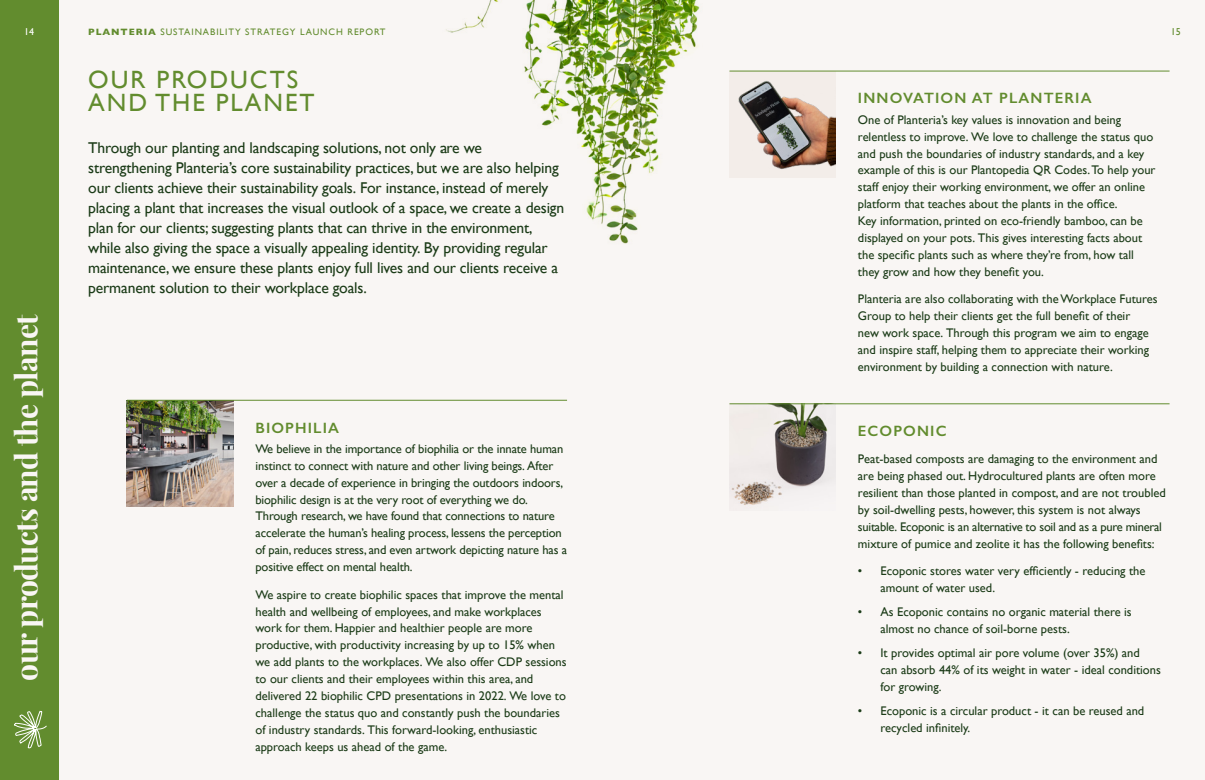
<style>
.page{position:relative;width:1205px;height:780px;background:#f9f6f4}
.page>*{position:absolute;margin:0;border:0;box-sizing:border-box;transform-origin:0 0}
.t1{font:30px "Playfair Display";letter-spacing:-.02em;color:#f9f6f4}
.t2{font:25px/22.5px "Gill Sans";letter-spacing:.08em;color:#628c2e}
.t3{font:15.62px/20px "Gill Sans";letter-spacing:-.01em;color:#1b3b17}
.t4{font:600 15px "Gill Sans";letter-spacing:.075em;color:#628c2e}
.t5{font:12.5px/16.9px "Gill Sans";color:#1b3b17}
.t6{font:10px "Gill Sans";color:#628c2e}
.t7{font:10px "Gill Sans";color:#fff}
.t8{font:9.38px "Gill Sans";letter-spacing:.1em;color:#628c2e}
.s1{font-weight:700}
</style>
<div class="page">
<img style="left:127px;top:401px;width:106px;height:105px">
<img style="left:780px;top:72px;width:56px;height:105px">
<img style="left:729px;top:404px;width:107px;height:102px">
<hr style="left:729px;top:71px;width:440px;height:1px;background:#628c2e">
<hr style="left:127px;top:400px;width:440px;height:1px;background:#628c2e">
<div style="left:0;top:0;width:58px;height:780px;background:#628c2e"></div>
<svg style="left:14px;top:711px;width:33px;height:37px"></svg>
<img style="left:446px;top:0;width:334px;height:244px">
<hr style="left:729px;top:403px;width:440px;height:1px;background:#628c2e">
<p class="t7" style="left:24px;top:26px;width:11px">14</p>
<p class="t8" style="left:88px;top:26px;width:299px"><span class="s1">PLANTERIA</span> SUSTAINABILITY STRATEGY LAUNCH REPORT</p>
<h2 class="t2" style="left:88px;top:68px;width:228px">OUR PRODUCTS<br>AND THE PLANET</h2>
<h1 class="t1" style="left:3px;top:680px;width:368px;rotate:-90deg">our products and the planet</h1>
<p class="t3" style="left:88px;top:137px;width:477px">Through our planting and landscaping solutions, not only are we strengthening Planteria’s core sustainability practices, but we are also helping our clients achieve their sustainability goals. For instance, instead of merely placing a plant that increases the visual outlook of a space, we create a design plan for our clients; suggesting plants that can thrive in the environment, while also giving the space a visually appealing identity. By providing regular maintenance, we ensure these plants enjoy full lives and our clients receive a permanent solution to their workplace goals.</p>
<p class="t4" style="left:255px;top:418px;width:85px">BIOPHILIA</p>
<p class="t5" style="left:255px;top:440px;width:313px">We believe in the importance of biophilia or the innate human instinct to connect with nature and other living beings. After over a decade of experience in bringing the outdoors indoors, biophilic design is at the very root of everything we do.<br>Through research, we have found that connections to nature accelerate the human’s healing process, lessens the perception of pain, reduces stress, and even artwork depicting nature has a positive effect on mental health.</p>
<p class="t5" style="left:255px;top:586px;width:313px">We aspire to create biophilic spaces that improve the mental health and wellbeing of employees, and make workplaces work for them. Happier and healthier people are more productive, with productivity increasing by up to 15% when we add plants to the workplaces. We also offer CDP sessions to our clients and their employees within this area, and delivered 22 biophilic CPD presentations in 2022. We love to challenge the status quo and constantly push the boundaries of industry standards. This forward-looking, enthusiastic approach keeps us ahead of the game.</p>
<p class="t6" style="left:1171px;top:26px;width:11px">15</p>
<p class="t4" style="left:858px;top:89px;width:235px">INNOVATION AT PLANTERIA</p>
<p class="t5" style="left:858px;top:111px;width:299px">One of Planteria’s key values is innovation and being relentless to improve. We love to challenge the status quo and push the boundaries of industry standards, and a key example of this is our Plantopedia QR Codes. To help your staff enjoy their working environment, we offer an online platform that teaches about the plants in the office.<br>Key information, printed on eco-friendly bamboo, can be displayed on your pots. This gives interesting facts about the specific plants such as where they’re from, how tall they grow and how they benefit you.</p>
<p class="t5" style="left:858px;top:290px;width:301px">Planteria are also collaborating with the Workplace Futures Group to help their clients get the full benefit of their<br>new work space. Through this program we aim to engage and inspire staff, helping them to appreciate their working environment by building a connection with nature.</p>
<p class="t4" style="left:858px;top:421px;width:90px">ECOPONIC</p>
<p class="t5" style="left:858px;top:450px;width:309px">Peat-based composts are damaging to the environment and are being phased out. Hydrocultured plants are often more resilient than those planted in compost, and are not troubled by soil-dwelling pests, however, this system is not always suitable. Ecoponic is an alternative to soil and as a pure mineral mixture of pumice and zeolite it has the following benefits:</p>
<p class="t5" style="left:880px;top:562px;width:266px;text-indent:-22px">• Ecoponic stores water very efficiently - reducing the amount of water used.</p>
<p class="t5" style="left:880px;top:603px;width:253px;text-indent:-22px">• As Ecoponic contains no organic material there is almost no chance of soil-borne pests.</p>
<p class="t5" style="left:880px;top:644px;width:282px;text-indent:-22px">• It provides optimal air pore volume (over 35%) and<br>can absorb 44% of its weight in water - ideal conditions for growing.</p>
<p class="t5" style="left:880px;top:702px;width:265px;text-indent:-22px">• Ecoponic is a circular product - it can be reused and recycled infinitely.</p>
</div>
